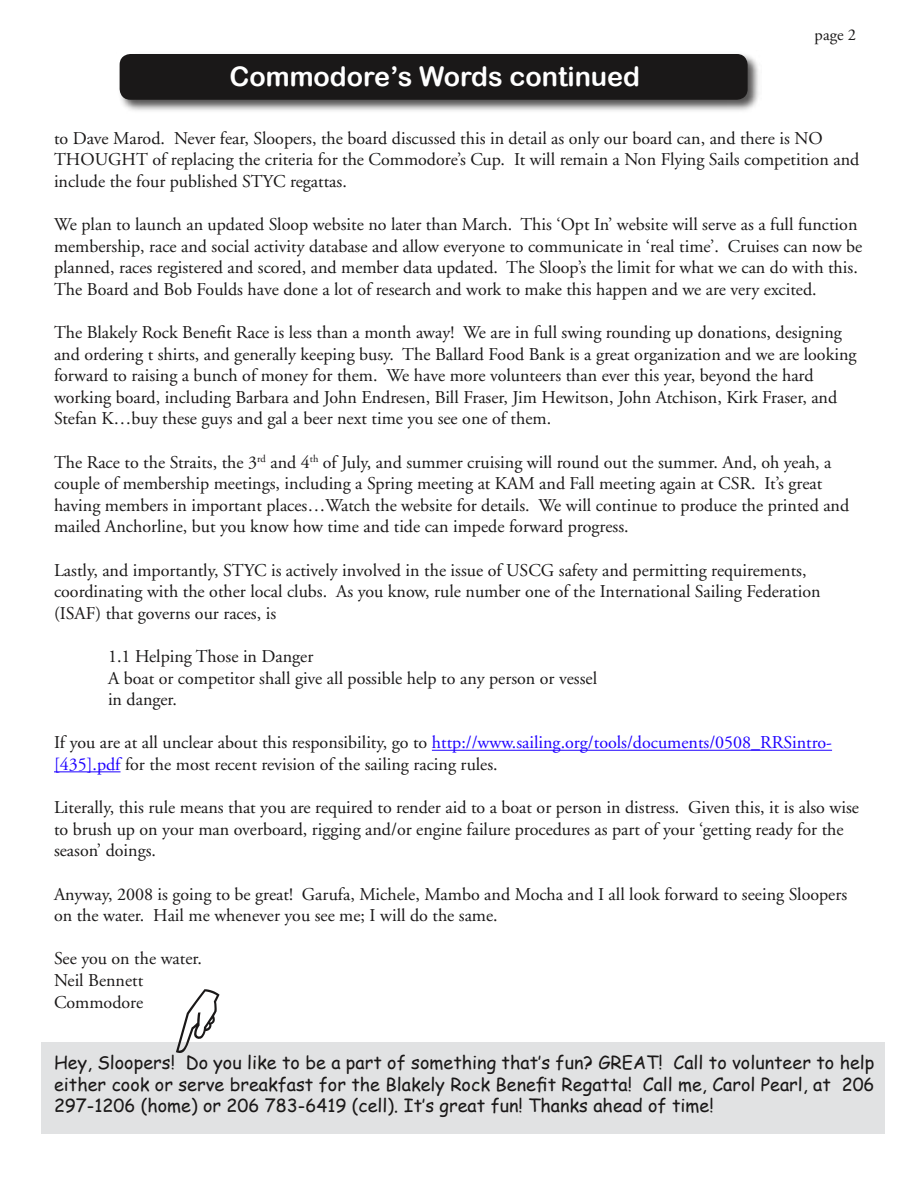
<style>
.page{position:relative;width:918px;height:1188px;background:#fff}
.page>*{position:absolute;margin:0;border:0;box-sizing:border-box;transform-origin:0 0}
.t1{font:27px "Arial Rounded MT Bold";color:#fff}
.t2{font:18px/21.6px "Adobe Garamond";color:#1a1818}
.t3{font:18px/21.6px "Comic Sans MS";color:#1a1818;text-align:justify}
.t4{font:16.5px "Adobe Garamond";color:#1a1818}
.s1{color:#1e00ff}
</style>
<div class="page">
<div style="left:42px;top:1043px;width:843px;height:91px;background:#e1e2e3"></div>
<div style="left:116px;top:51px;width:646px;height:63px;background:#1a1818;opacity:.75"></div>
<div style="left:120px;top:54px;width:628px;height:46px;background:#1a1818"></div>
<hr style="left:432px;top:750px;width:400px;height:1px;background:#1e00ff">
<hr style="left:54px;top:771px;width:67px;height:1px;background:#1e00ff">
<svg style="left:173px;top:1042px;width:51px;height:1px"></svg>
<p class="t1" style="left:230px;top:61px;width:412px">Commodore’s Words continued</p>
<p class="t4" style="left:815px;top:26px;width:43px">page 2</p>
<p class="t2" style="left:54px;top:128px;width:807px">to Dave Marod. Never fear, Sloopers, the board discussed this in detail as only our board can, and there is NO<br>THOUGHT of replacing the criteria for the Commodore’s Cup. It will remain a Non Flying Sails competition and include the four published STYC regattas.</p>
<p class="t2" style="left:54px;top:214px;width:810px">We plan to launch an updated Sloop website no later than March. This ‘Opt In’ website will serve as a full function membership, race and social activity database and allow everyone to communicate in ‘real time’. Cruises can now be planned, races registered and scored, and member data updated. The Sloop’s the limit for what we can do with this.<br>The Board and Bob Foulds have done a lot of research and work to make this happen and we are very excited.</p>
<p class="t2" style="left:54px;top:322px;width:804px">The Blakely Rock Benefit Race is less than a month away! We are in full swing rounding up donations, designing and ordering t shirts, and generally keeping busy. The Ballard Food Bank is a great organization and we are looking forward to raising a bunch of money for them. We have more volunteers than ever this year, beyond the hard working board, including Barbara and John Endresen, Bill Fraser, Jim Hewitson, John Atchison, Kirk Fraser, and Stefan K…buy these guys and gal a beer next time you see one of them.</p>
<p class="t2" style="left:54px;top:452px;width:797px">The Race to the Straits, the 3<sup>rd</sup> and 4<sup>th</sup> of July, and summer cruising will round out the summer. And, oh yeah, a couple of membership meetings, including a Spring meeting at KAM and Fall meeting again at CSR. It’s great having members in important places…Watch the website for details. We will continue to produce the printed and mailed Anchorline, but you know how time and tide can impede forward progress.</p>
<p class="t2" style="left:54px;top:560px;width:768px">Lastly, and importantly, STYC is actively involved in the issue of USCG safety and permitting requirements, coordinating with the other local clubs. As you know, rule number one of the International Sailing Federation (ISAF) that governs our races, is</p>
<p class="t2" style="left:108px;top:646px;width:207px">1.1 Helping Those in Danger</p>
<p class="t2" style="left:108px;top:668px;width:491px">A boat or competitor shall give all possible help to any person or vessel</p>
<p class="t2" style="left:108px;top:689px;width:71px">in danger.</p>
<p class="t2" style="left:54px;top:732px;width:780px">If you are at all unclear about this responsibility, go to <span class="s1">http://www.sailing.org/tools/documents/0508_RRSintro-[435].pdf</span> for the most recent revision of the sailing racing rules.</p>
<p class="t2" style="left:54px;top:797px;width:806px">Literally, this rule means that you are required to render aid to a boat or person in distress. Given this, it is also wise to brush up on your man overboard, rigging and/or engine failure procedures as part of your ‘getting ready for the season’ doings.</p>
<p class="t2" style="left:54px;top:884px;width:795px">Anyway, 2008 is going to be great! Garufa, Michele, Mambo and Mocha and I all look forward to seeing Sloopers on the water. Hail me whenever you see me; I will do the same.</p>
<p class="t2" style="left:54px;top:948px;width:149px">See you on the water.</p>
<p class="t2" style="left:54px;top:970px;width:91px">Neil Bennett</p>
<p class="t2" style="left:54px;top:992px;width:91px">Commodore</p>
<p class="t3" style="left:54px;top:1051px;width:822px">Hey, Sloopers! Do you like to be a part of something that’s fun? GREAT! Call to volunteer to help either cook or serve breakfast for the Blakely Rock Benefit Regatta! Call me, Carol Pearl, at 206<br>297-1206 (home) or 206 783-6419 (cell). It’s great fun! Thanks ahead of time!</p>
</div>
